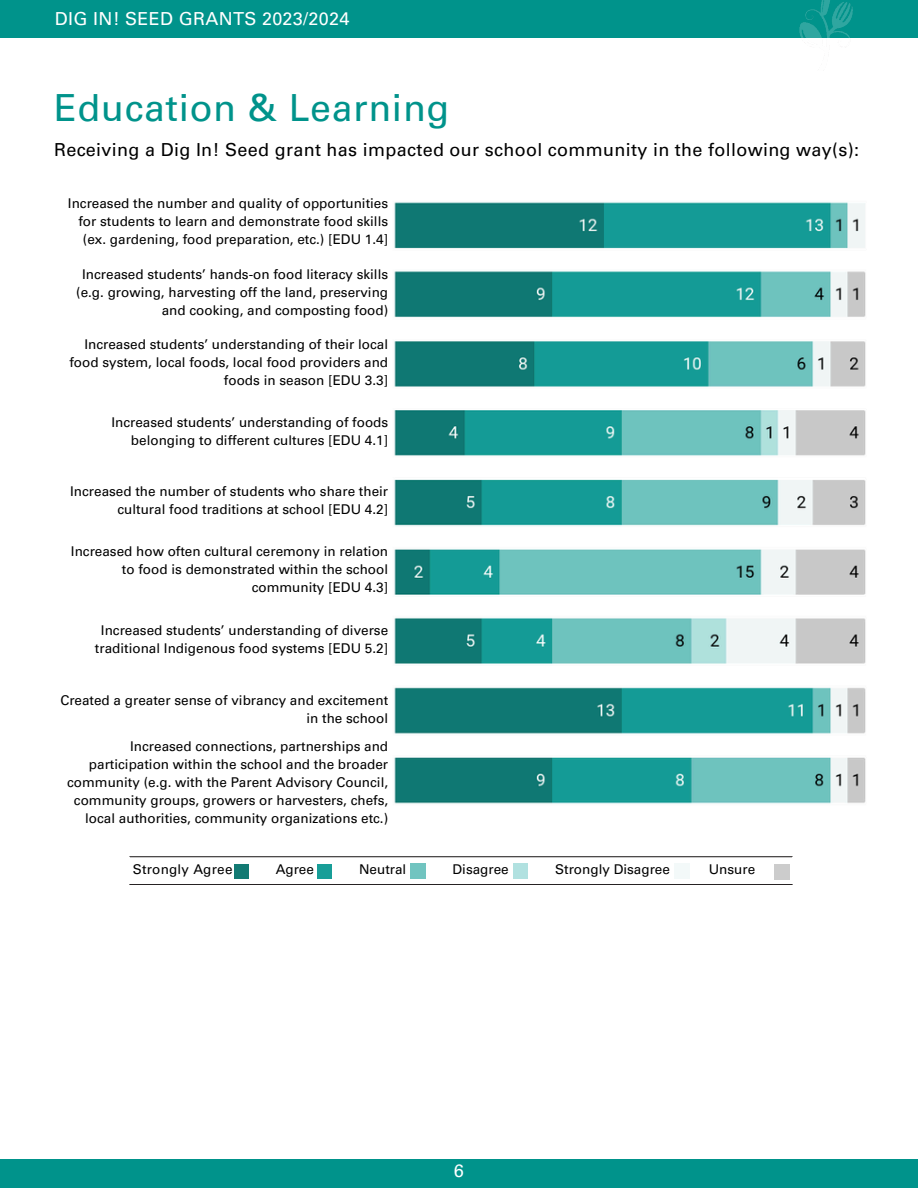
<style>
.page{position:relative;width:918px;height:1188px;background:#fff}
.page>*{position:absolute;margin:0;border:0;box-sizing:border-box;transform-origin:0 0}
.t1{font:37.5px "Univers LT Pro 55 Roman";letter-spacing:.015em;color:#00938b}
.t2{font:18px "Univers LT Pro 55 Roman";letter-spacing:.015em;color:#000}
.t3{font:18px "Univers LT Pro 55 Roman";letter-spacing:.015em;color:#fff}
.t4{font:13.5px/18px "Univers LT Pro 55 Roman";color:#000;text-align:right}
</style>
<div class="page">
<div style="left:0;top:1160px;width:918px;height:28px;background:#00938b"></div>
<div style="left:774px;top:864px;width:16px;height:15px;background:#ccc"></div>
<div style="left:513px;top:864px;width:15px;height:15px;background:#b1e1e0"></div>
<div style="left:674px;top:863px;width:16px;height:15px;background:#f3f9f9"></div>
<div style="left:411px;top:864px;width:15px;height:15px;background:#71c4c0"></div>
<div style="left:317px;top:864px;width:15px;height:15px;background:#189e98"></div>
<div style="left:234px;top:864px;width:15px;height:15px;background:#127a73"></div>
<svg style="left:129px;top:856px;width:664px;height:2px"></svg>
<svg style="left:129px;top:884px;width:664px;height:1px"></svg>
<img style="left:394px;top:202px;width:472px;height:602px">
<div style="left:0;top:0;width:918px;height:38px;background:#00938b"></div>
<img style="left:799px;top:0;width:54px;height:43px">
<p class="t3" style="left:55px;top:12px;width:296px">DIG IN! SEED GRANTS 2023/2024</p>
<p class="t1" style="left:54px;top:94px;width:397px">Education &amp; Learning</p>
<p class="t2" style="left:54px;top:143px;width:807px">Receiving a Dig In! Seed grant has impacted our school community in the following way(s):</p>
<p class="t4" style="left:68px;top:196px;width:322px">Increased the number and quality of opportunities for students to learn and demonstrate food skills (ex. gardening, food preparation, etc.) [EDU 1.4]</p>
<p class="t4" style="left:76px;top:267px;width:314px">Increased students’ hands-on food literacy skills (e.g. growing, harvesting off the land, preserving and cooking, and composting food)</p>
<p class="t4" style="left:69px;top:337px;width:320px">Increased students’ understanding of their local food system, local foods, local food providers and foods in season [EDU 3.3]</p>
<p class="t4" style="left:111px;top:415px;width:278px">Increased students’ understanding of foods belonging to different cultures [EDU 4.1]</p>
<p class="t4" style="left:70px;top:484px;width:320px">Increased the number of students who share their cultural food traditions at school [EDU 4.2]</p>
<p class="t4" style="left:71px;top:544px;width:319px">Increased how often cultural ceremony in relation to food is demonstrated within the school community [EDU 4.3]</p>
<p class="t4" style="left:95px;top:623px;width:295px;text-align:center">Increased students’ understanding of diverse traditional Indigenous food systems [EDU 5.2]</p>
<p class="t4" style="left:60px;top:693px;width:329px">Created a greater sense of vibrancy and excitement in the school</p>
<p class="t4" style="left:67px;top:739px;width:323px">Increased connections, partnerships and participation within the school and the broader community (e.g. with the Parent Advisory Council, community groups, growers or harvesters, chefs, local authorities, community organizations etc.)</p>
<p class="t4" style="left:133px;top:862px;width:101px">Strongly Agree</p>
<p class="t4" style="left:276px;top:862px;width:40px">Agree</p>
<h3 class="t4" style="left:359px;top:862px;width:49px">Neutral</h3>
<p class="t4" style="left:453px;top:862px;width:58px">Disagree</p>
<h1 class="t4" style="left:555px;top:862px;width:116px">Strongly Disagree</h1>
<h2 class="t4" style="left:709px;top:862px;width:48px">Unsure</h2>
<p class="t3" style="left:454px;top:1164px;width:12px">6</p>
</div>
